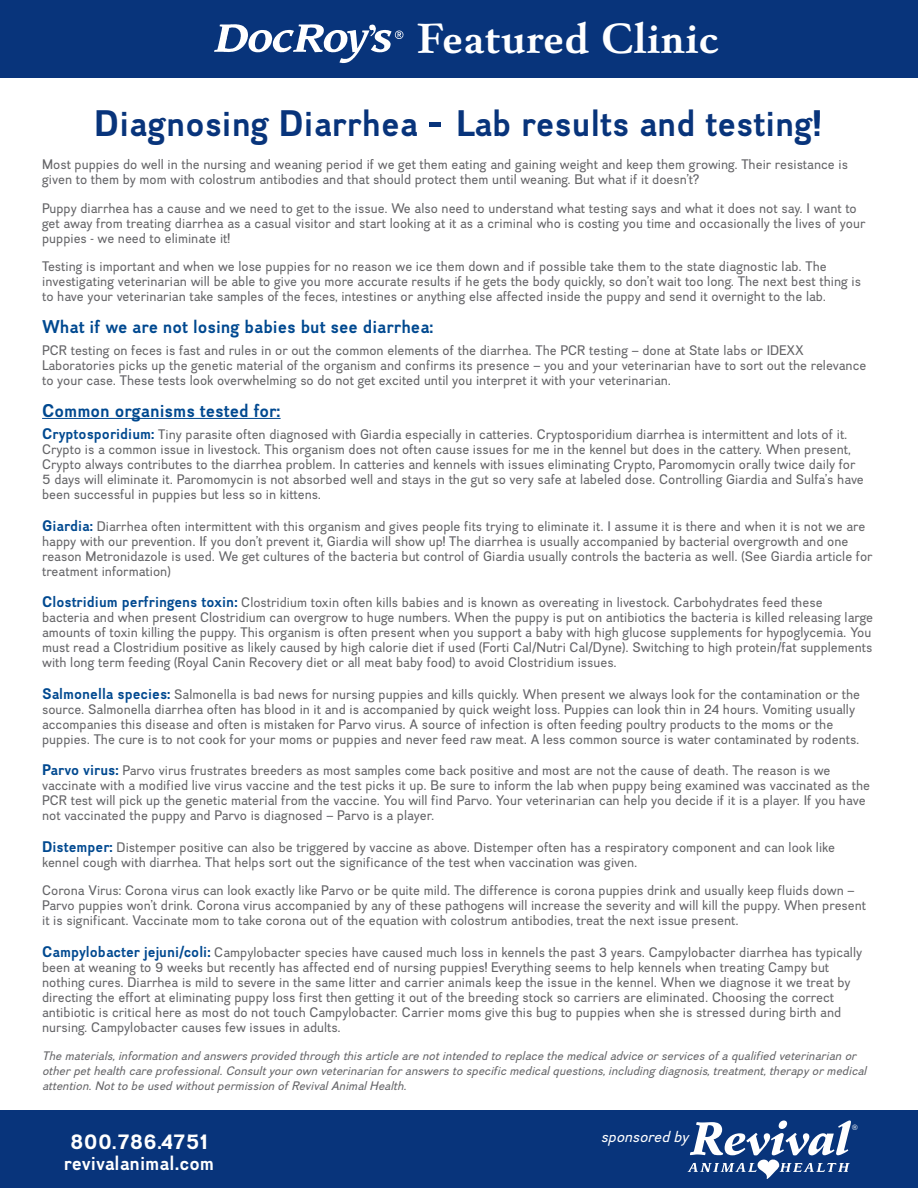
<style>
.page{position:relative;width:918px;height:1188px;background:#fff}
.page>*{position:absolute;margin:0;border:0;box-sizing:border-box;transform-origin:0 0}
.t1{font:700 42.9px "Piapa Rg";letter-spacing:-.015em;color:#fff}
.t2{font:700 36px "Piapa Sans Rg";color:#08347b}
.t3{font:700 21px "Piapa Sans Rg";color:#fff}
.t4{font:700 19.5px "Piapa Sans Rg";color:#fff}
.t5{font:700 18px "Piapa Sans Rg";color:#014990}
.t6{font:italic 15px "Piapa Sans Rg";color:#fff}
.t7{font:13.5px/15px "Piapa Sans Rg";color:#656568}
.t8{font:italic 12px/15px "Piapa Sans Rg";color:#656568}
.t9{font:7.5px "Helvetica";color:#fff}
.s1{font-size:54px}
.s2{font-weight:700;font-size:15px;color:#014990}
</style>
<div class="page">
<div style="left:0;top:1110px;width:918px;height:78px;background:#08347b"></div>
<div style="left:0;top:0;width:918px;height:78px;background:#08347b"></div>
<svg style="left:688px;top:1120px;width:163px;height:59px"></svg>
<img style="left:214px;top:24px;width:34px;height:28px">
<hr style="left:42px;top:418px;width:239px;height:1px;background:#014990">
<p class="t1" style="left:416px;top:13px;width:305px">Featured Clinic</p>
<p class="t2" style="left:94px;top:100px;width:729px">Diagnosing Diarrhea <span class="s1">-</span> Lab results and testing!</p>
<p class="t7" style="left:42px;top:157px;width:807px">Most puppies do well in the nursing and weaning period if we get them eating and gaining weight and keep them growing. Their resistance is given to them by mom with colostrum antibodies and that should protect them until weaning. But what if it doesn’t?</p>
<p class="t7" style="left:42px;top:200px;width:825px">Puppy diarrhea has a cause and we need to get to the issue. We also need to understand what testing says and what it does not say. I want to get away from treating diarrhea as a casual visitor and start looking at it as a criminal who is costing you time and occasionally the lives of your puppies - we need to eliminate it!</p>
<p class="t7" style="left:42px;top:259px;width:821px">Testing is important and when we lose puppies for no reason we ice them down and if possible take them to the state diagnostic lab. The investigating veterinarian will be able to give you more accurate results if he gets the body quickly, so don’t wait too long. The next best thing is to have your veterinarian take samples of the feces, intestines or anything else affected inside the puppy and send it overnight to the lab.</p>
<p class="t5" style="left:42px;top:315px;width:393px">What if we are not losing babies but see diarrhea:</p>
<p class="t7" style="left:42px;top:343px;width:826px">PCR testing on feces is fast and rules in or out the common elements of the diarrhea. The PCR testing – done at State labs or IDEXX<br>Laboratories picks up the genetic material of the organism and confirms its presence – you and your veterinarian have to sort out the relevance to your case. These tests look overwhelming so do not get excited until you interpret it with your veterinarian.</p>
<p class="t5" style="left:42px;top:399px;width:240px">Common organisms tested for:</p>
<p class="t7" style="left:42px;top:427px;width:823px"><span class="s2">Cryptosporidium:</span> Tiny parasite often diagnosed with Giardia especially in catteries. Cryptosporidium diarrhea is intermittent and lots of it.<br>Crypto is a common issue in livestock. This organism does not often cause issues for me in the kennel but does in the cattery. When present, Crypto always contributes to the diarrhea problem. In catteries and kennels with issues eliminating Crypto, Paromomycin orally twice daily for 5 days will eliminate it. Paromomycin is not absorbed well and stays in the gut so very safe at labeled dose. Controlling Giardia and Sulfa’s have been successful in puppies but less so in kittens.</p>
<p class="t7" style="left:42px;top:518px;width:832px"><span class="s2">Giardia:</span> Diarrhea often intermittent with this organism and gives people fits trying to eliminate it. I assume it is there and when it is not we are happy with our prevention. If you don’t prevent it, Giardia will show up! The diarrhea is usually accompanied by bacterial overgrowth and one reason Metronidazole is used. We get cultures of the bacteria but control of Giardia usually controls the bacteria as well. (See Giardia article for treatment information)</p>
<p class="t7" style="left:42px;top:595px;width:833px"><span class="s2">Clostridium perfringens toxin:</span> Clostridium toxin often kills babies and is known as overeating in livestock. Carbohydrates feed these bacteria and when present Clostridium can overgrow to huge numbers. When the puppy is put on antibiotics the bacteria is killed releasing large amounts of toxin killing the puppy. This organism is often present when you support a baby with high glucose supplements for hypoglycemia. You must read a Clostridium positive as likely caused by high calorie diet if used (Forti Cal/Nutri Cal/Dyne). Switching to high protein/fat supplements with long term feeding (Royal Canin Recovery diet or all meat baby food) to avoid Clostridium issues.</p>
<p class="t7" style="left:42px;top:686px;width:820px"><span class="s2">Salmonella species:</span> Salmonella is bad news for nursing puppies and kills quickly. When present we always look for the contamination or the source. Salmonella diarrhea often has blood in it and is accompanied by quick weight loss. Puppies can look thin in 24 hours. Vomiting usually accompanies this disease and often is mistaken for Parvo virus. A source of infection is often feeding poultry products to the moms or the puppies. The cure is to not cook for your moms or puppies and never feed raw meat. A less common source is water contaminated by rodents.</p>
<p class="t7" style="left:42px;top:763px;width:830px"><span class="s2">Parvo virus:</span> Parvo virus frustrates breeders as most samples come back positive and most are not the cause of death. The reason is we vaccinate with a modified live virus vaccine and the test picks it up. Be sure to inform the lab when puppy being examined was vaccinated as the PCR test will pick up the genetic material from the vaccine. You will find Parvo. Your veterinarian can help you decide if it is a player. If you have not vaccinated the puppy and Parvo is diagnosed – Parvo is a player.</p>
<p class="t7" style="left:42px;top:839px;width:794px"><span class="s2">Distemper:</span> Distemper positive can also be triggered by vaccine as above. Distemper often has a respiratory component and can look like kennel cough with diarrhea. That helps sort out the significance of the test when vaccination was given.</p>
<p class="t7" style="left:42px;top:883px;width:826px">Corona Virus: Corona virus can look exactly like Parvo or be quite mild. The difference is corona puppies drink and usually keep fluids down –<br>Parvo puppies won’t drink. Corona virus accompanied by any of these pathogens will increase the severity and will kill the puppy. When present it is significant. Vaccinate mom to take corona out of the equation with colostrum antibodies, treat the next issue present.</p>
<p class="t7" style="left:42px;top:944px;width:822px"><span class="s2">Campylobacter jejuni/coli:</span> Campylobacter species have caused much loss in kennels the past 3 years. Campylobacter diarrhea has typically been at weaning to 9 weeks but recently has affected end of nursing puppies! Everything seems to help kennels when treating Campy but nothing cures. Diarrhea is mild to severe in the same litter and carrier animals keep the issue in the kennel. When we diagnose it we treat by directing the effort at eliminating puppy loss first then getting it out of the breeding stock so carriers are eliminated. Choosing the correct antibiotic is critical here as most do not touch Campylobacter. Carrier moms give this bug to puppies when she is stressed during birth and nursing. Campylobacter causes few issues in adults.</p>
<p class="t8" style="left:42px;top:1048px;width:826px">The materials, information and answers provided through this article are not intended to replace the medical advice or services of a qualified veterinarian or other pet health care professional. Consult your own veterinarian for answers to specific medical questions, including diagnosis, treatment, therapy or medical attention. Not to be used without permission of Revival Animal Health.</p>
<p class="t3" style="left:70px;top:1128px;width:139px">800.786.4751</p>
<p class="t6" style="left:601px;top:1127px;width:89px">sponsored by</p>
<p class="t4" style="left:64px;top:1150px;width:152px">revivalanimal.com</p>
<p class="t9" style="left:852px;top:1121px;width:7px">®</p>
</div>
